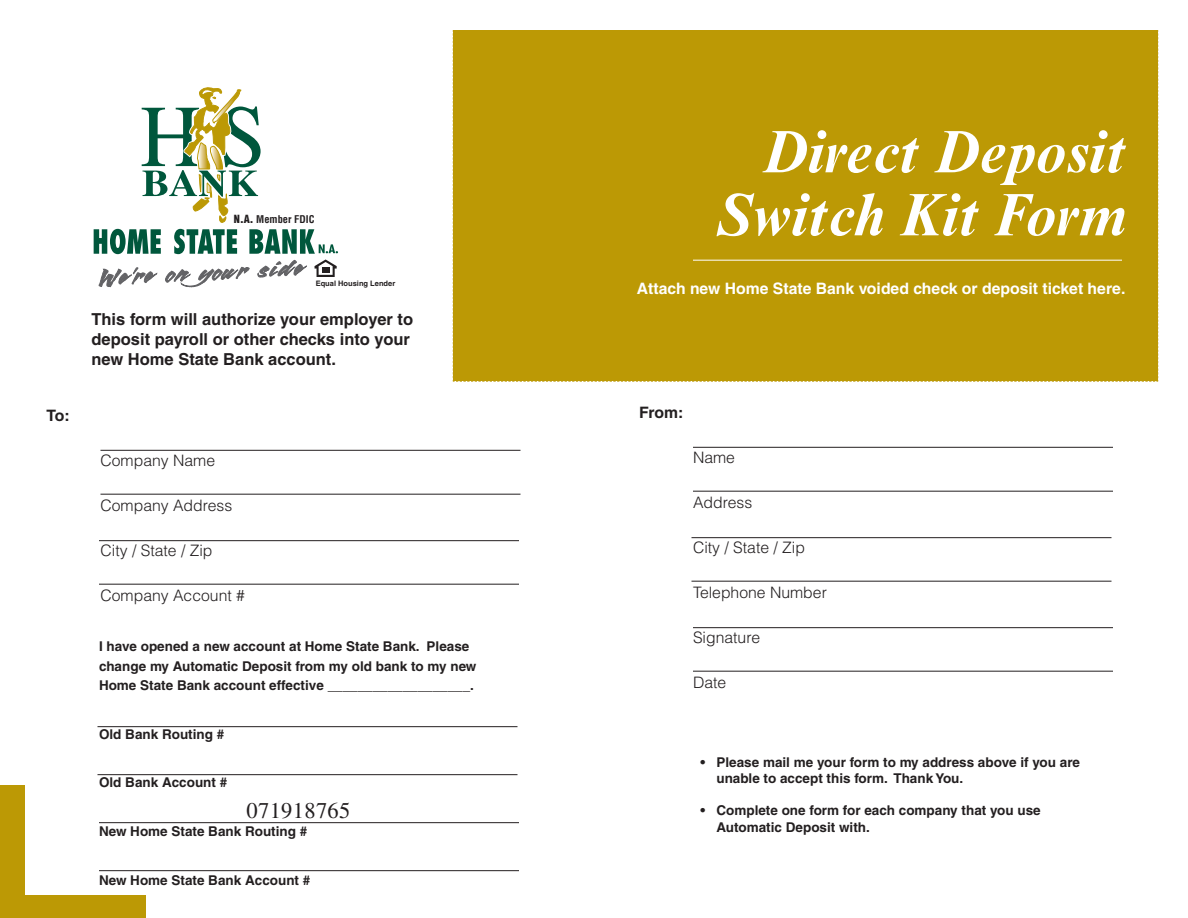
<style>
.page{position:relative;width:1188px;height:918px;background:#fff}
.page>*{position:absolute;margin:0;border:0;box-sizing:border-box;transform-origin:0 0}
.t1{font:italic 700 60px/63px "Times New Roman MT Std";color:#fff;text-align:right}
.t2{font:22.5px "Times";letter-spacing:.015em;color:#231f20}
.t3{font:700 16.5px/19.8px "Helvetica";color:#231f20}
.t4{font:300 15.75px "Helvetica";color:#231f20}
.t5{font:700 15.75px "Helvetica";color:#fff}
.t6{font:700 15.75px "Helvetica";letter-spacing:-.01em;color:#231f20}
.t7{font:700 13.5px/19.5px "Helvetica";color:#231f20}
.t8{font:700 condensed 10.35px "Helvetica";color:#231f20}
.t9{font:700 7.5px "Helvetica";color:#231f20}
.s1{font-weight:900;font-size:10.95px}
</style>
<div class="page">
<hr style="left:100px;top:450px;width:420px;height:1px;background:#231f20">
<hr style="left:100px;top:494px;width:420px;height:1px;background:#231f20">
<hr style="left:99px;top:540px;width:420px;height:1px;background:#231f20">
<hr style="left:99px;top:584px;width:420px;height:1px;background:#231f20">
<hr style="left:98px;top:726px;width:420px;height:1px;background:#231f20">
<hr style="left:98px;top:774px;width:420px;height:1px;background:#231f20">
<hr style="left:99px;top:822px;width:420px;height:1px;background:#231f20">
<hr style="left:99px;top:870px;width:420px;height:1px;background:#231f20">
<svg style="left:141px;top:87px;width:120px;height:136px"></svg>
<svg style="left:94px;top:229px;width:244px;height:59px"></svg>
<div style="left:0;top:785px;width:25px;height:133px;background:#bc9905"></div>
<div style="left:0;top:896px;width:146px;height:22px;background:#bc9905"></div>
<div style="left:453px;top:30px;width:705px;height:352px;background:#bc9905"></div>
<hr style="left:693px;top:260px;width:429px;height:1px;background:#fff">
<hr style="left:693px;top:447px;width:420px;height:1px;background:#231f20">
<hr style="left:693px;top:491px;width:420px;height:1px;background:#231f20">
<hr style="left:692px;top:537px;width:420px;height:1px;background:#231f20">
<hr style="left:692px;top:581px;width:420px;height:1px;background:#231f20">
<hr style="left:693px;top:627px;width:420px;height:1px;background:#231f20">
<hr style="left:693px;top:671px;width:420px;height:1px;background:#231f20">
<p class="t6" style="left:46px;top:406px;width:25px">To:</p>
<p class="t8" style="left:234px;top:213px;width:82px"><span class="s1">N.A.</span> Member FDIC</p>
<h1 class="t1" style="left:715px;top:120px;width:412px">Direct Deposit<br>Switch Kit Form</h1>
<p class="t9" style="left:316px;top:279px;width:81px">Equal Housing Lender</p>
<p class="t5" style="left:637px;top:279px;width:490px">Attach new Home State Bank voided check or deposit ticket here.</p>
<p class="t3" style="left:92px;top:309px;width:323px">This form will authorize your employer to deposit payroll or other checks into your new Home State Bank account.</p>
<p class="t4" style="left:101px;top:450px;width:116px">Company Name</p>
<p class="t4" style="left:101px;top:495px;width:133px">Company Address</p>
<p class="t4" style="left:101px;top:540px;width:114px">City / State / Zip</p>
<p class="t4" style="left:101px;top:585px;width:146px">Company Account #</p>
<p class="t7" style="left:99px;top:637px;width:379px">I have opened a new account at Home State Bank. Please change my Automatic Deposit from my old bank to my new<br>Home State Bank account effective ___________________.</p>
<p class="t7" style="left:99px;top:724px;width:127px">Old Bank Routing #</p>
<p class="t7" style="left:99px;top:773px;width:130px">Old Bank Account #</p>
<p class="t7" style="left:99px;top:821px;width:210px">New Home State Bank Routing #</p>
<p class="t7" style="left:99px;top:870px;width:213px">New Home State Bank Account #</p>
<h2 class="t2" style="left:247px;top:798px;width:105px">071918765</h2>
<p class="t6" style="left:639px;top:403px;width:46px">From:</p>
<p class="t4" style="left:693px;top:447px;width:44px">Name</p>
<p class="t4" style="left:693px;top:492px;width:61px">Address</p>
<p class="t4" style="left:693px;top:537px;width:114px">City / State / Zip</p>
<p class="t4" style="left:693px;top:582px;width:135px">Telephone Number</p>
<p class="t4" style="left:693px;top:627px;width:69px">Signature</p>
<p class="t4" style="left:693px;top:672px;width:35px">Date</p>
<p class="t7" style="left:716px;top:754px;width:365px;line-height:16.2px;text-indent:-16px">• Please mail me your form to my address above if you are unable to accept this form. Thank You.</p>
<p class="t7" style="left:716px;top:802px;width:326px;line-height:16.2px;text-indent:-16px">• Complete one form for each company that you use<br>Automatic Deposit with.</p>
</div>
